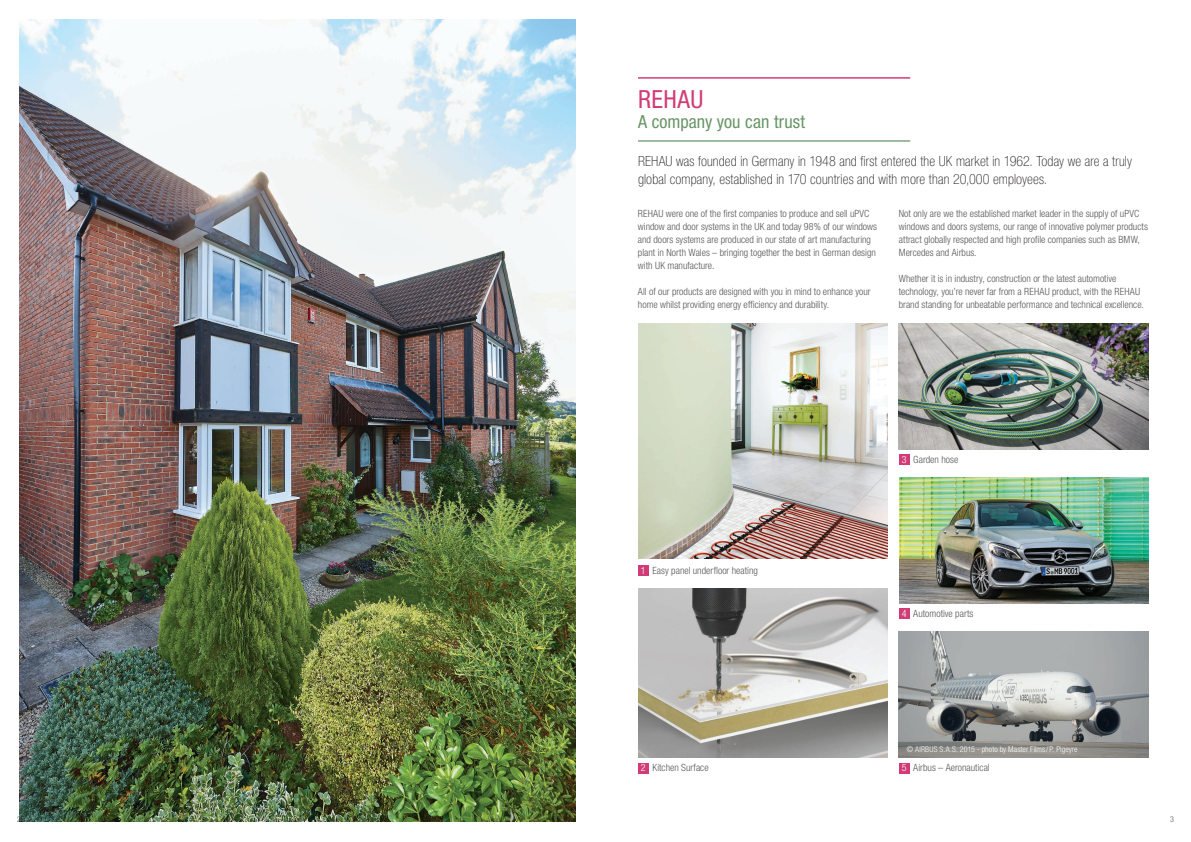
<style>
.page{position:relative;width:1191px;height:842px;background:#fff}
.page>*{position:absolute;margin:0;border:0;box-sizing:border-box;transform-origin:0 0}
.Cover_page_headline{font:condensed 25px "Helvetica Neue LTW1 G";letter-spacing:.015em;color:#d13c76}
.Cover_page_subline{font:condensed 18px "Helvetica Neue LTW1 G";letter-spacing:.005em;color:#689666}
.Leadtext_small{font:100 condensed 14px/18px "Helvetica Neue LTW1 G";letter-spacing:.01em;color:#231f20}
.Bodytext{font:300 condensed 10px/13px "Helvetica Neue LTW1 G";color:#57585a}
.Bodytext-2{font:300 condensed 10px "Helvetica Neue LTW1 G";color:#fff}
.Bodytext-3{font:300 condensed 8px "Helvetica Neue LTW1 G";letter-spacing:.01em;color:#fff}
.t1{font:300 condensed 8px "Helvetica Neue LTW1 G";color:#57585a}
</style>
<div class="page">
<hr style="left:638px;top:77px;width:272px;height:2px;background:#d13c76">
<hr style="left:638px;top:140px;width:272px;height:2px;background:#689666">
<img style="left:899px;top:323px;width:249px;height:126px">
<div style="left:899px;top:454px;width:10px;height:11px;background:#d13c76"></div>
<div style="left:899px;top:608px;width:10px;height:11px;background:#d13c76"></div>
<div style="left:899px;top:763px;width:10px;height:11px;background:#d13c76"></div>
<img style="left:638px;top:589px;width:249px;height:169px">
<img style="left:638px;top:323px;width:249px;height:235px">
<div style="left:638px;top:565px;width:11px;height:11px;background:#d13c76"></div>
<div style="left:638px;top:763px;width:11px;height:11px;background:#d13c76"></div>
<img style="left:899px;top:477px;width:249px;height:126px">
<img style="left:899px;top:632px;width:249px;height:126px">
<img style="left:20px;top:19px;width:555px;height:803px">
<p class="Cover_page_headline" style="left:638px;top:85px;width:67px">REHAU</p>
<p class="Cover_page_subline" style="left:638px;top:111px;width:168px">A company you can trust</p>
<p class="Leadtext_small" style="left:638px;top:152px;width:495px">REHAU was founded in Germany in 1948 and first entered the UK market in 1962. Today we are a truly global company, established in 170 countries and with more than 20,000 employees.</p>
<p class="Bodytext" style="left:638px;top:207px;width:241px">REHAU were one of the first companies to produce and sell uPVC window and door systems in the UK and today 98% of our windows and doors systems are produced in our state of art manufacturing plant in North Wales – bringing together the best in German design with UK manufacture.</p>
<p class="Bodytext" style="left:638px;top:285px;width:234px">All of our products are designed with you in mind to enhance your home whilst providing energy efficiency and durability.</p>
<p class="Bodytext" style="left:898px;top:207px;width:251px">Not only are we the established market leader in the supply of uPVC windows and doors systems, our range of innovative polymer products attract globally respected and high profile companies such as BMW, Mercedes and Airbus.</p>
<p class="Bodytext" style="left:898px;top:272px;width:247px">Whether it is in industry, construction or the latest automotive technology, you’re never far from a REHAU product, with the REHAU brand standing for unbeatable performance and technical excellence.</p>
<p class="Bodytext-2" style="left:641px;top:565px;width:6px">1</p>
<p class="Bodytext" style="left:652px;top:564px;width:107px">Easy panel underfloor heating</p>
<p class="Bodytext-2" style="left:641px;top:762px;width:6px">2</p>
<p class="Bodytext" style="left:652px;top:761px;width:58px">Kitchen Surface</p>
<p class="Bodytext-2" style="left:901px;top:454px;width:6px">3</p>
<p class="Bodytext" style="left:913px;top:453px;width:47px">Garden hose</p>
<p class="Bodytext-2" style="left:901px;top:607px;width:6px">4</p>
<p class="Bodytext" style="left:913px;top:607px;width:62px">Automotive parts</p>
<p class="Bodytext-3" style="left:906px;top:744px;width:172px">© AIRBUS S.A.S. 2015 - photo by Master Films/ P. Pigeyre</p>
<p class="Bodytext-2" style="left:901px;top:762px;width:6px">5</p>
<p class="Bodytext" style="left:913px;top:761px;width:78px">Airbus – Aeronautical</p>
<p class="t1" style="left:17px;top:815px;width:5px">2</p>
<p class="t1" style="left:1170px;top:815px;width:5px">3</p>
</div>
